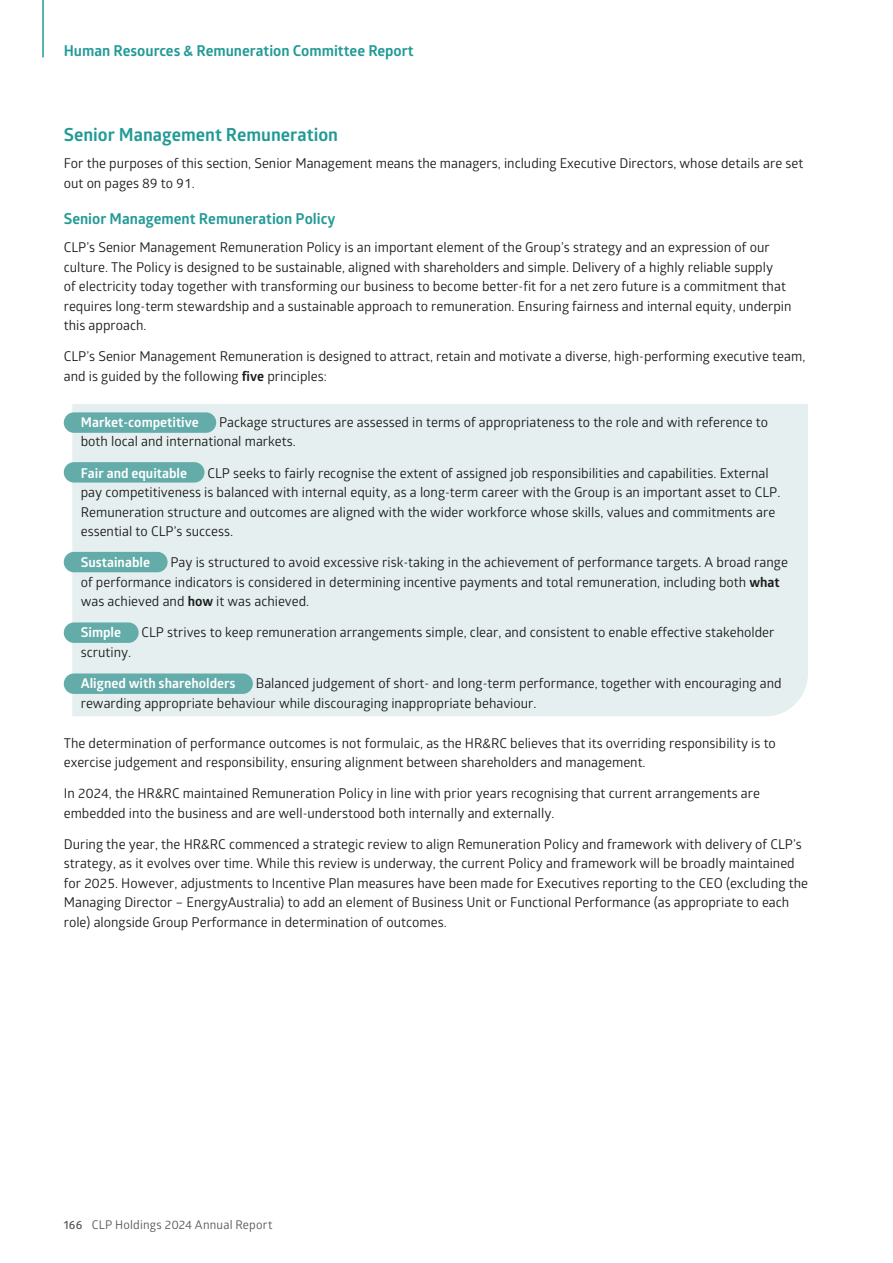
<style>
.page{position:relative;width:893px;height:1263px;background:#fff}
.page>*{position:absolute;margin:0;border:0;box-sizing:border-box;transform-origin:0 0}
.t1{font:700 18px "Glober";color:#219a96}
.t2{font:700 15px "Glober";color:#219a96}
.t3{font:13.5px/19.5px "Glober";color:#1c1c1b}
.t4{font:700 13.5px "Glober";color:#fff}
.t5{font:12px "Glober";letter-spacing:.015em;color:#575756}
.s1{font-weight:700}
.s2{font-weight:600}
</style>
<div class="page">
<div style="left:72px;top:404px;width:736px;height:312px;background:#e5efef"></div>
<div style="left:64px;top:412px;width:152px;height:21px;background:#63acaa;border-radius:10px"></div>
<div style="left:64px;top:462px;width:140px;height:21px;background:#63acaa;border-radius:10px"></div>
<div style="left:64px;top:552px;width:104px;height:20px;background:#63acaa;border-radius:10px"></div>
<div style="left:64px;top:622px;width:75px;height:21px;background:#63acaa;border-radius:10px"></div>
<div style="left:64px;top:673px;width:189px;height:21px;background:#63acaa;border-radius:10px"></div>
<hr style="left:42px;top:0;width:2px;height:57px;background:#219a96">
<p class="t2" style="left:64px;top:40px;width:351px">Human Resources &amp; Remuneration Committee Report</p>
<h1 class="t1" style="left:64px;top:122px;width:276px">Senior Management Remuneration</h1>
<p class="t3" style="left:64px;top:153px;width:741px">For the purposes of this section, Senior Management means the managers, including Executive Directors, whose details are set out on pages 89 to 91.</p>
<p class="t2" style="left:64px;top:208px;width:273px">Senior Management Remuneration Policy</p>
<p class="t3" style="left:64px;top:237px;width:729px">CLP’s Senior Management Remuneration Policy is an important element of the Group’s strategy and an expression of our culture. The Policy is designed to be sustainable, aligned with shareholders and simple. Delivery of a highly reliable supply<br>of electricity today together with transforming our business to become better-fit for a net zero future is a commitment that requires long-term stewardship and a sustainable approach to remuneration. Ensuring fairness and internal equity, underpin this approach.</p>
<p class="t3" style="left:64px;top:346px;width:743px">CLP’s Senior Management Remuneration is designed to attract, retain and motivate a diverse, high-performing executive team, and is guided by the following <span class="s1">five</span> principles:</p>
<p class="t4" style="left:81px;top:413px;width:120px">Market-competitive</p>
<p class="t3" style="left:81px;top:412px;width:689px;text-indent:138px">Package structures are assessed in terms of appropriateness to the role and with reference to both local and international markets.</p>
<p class="t4" style="left:81px;top:463px;width:108px">Fair and equitable</p>
<p class="t3" style="left:81px;top:462px;width:701px;text-indent:127px">CLP seeks to fairly recognise the extent of assigned job responsibilities and capabilities. External pay competitiveness is balanced with internal equity, as a long-term career with the Group is an important asset to CLP.<br>Remuneration structure and outcomes are aligned with the wider workforce whose skills, values and commitments are essential to CLP’s success.</p>
<p class="t4" style="left:81px;top:553px;width:71px">Sustainable</p>
<p class="t3" style="left:81px;top:552px;width:709px;text-indent:90px">Pay is structured to avoid excessive risk-taking in the achievement of performance targets. A broad range of performance indicators is considered in determining incentive payments and total remuneration, including both <span class="s1">what </span>was achieved and <span class="s1">how</span> it was achieved.</p>
<p class="t4" style="left:81px;top:623px;width:42px">Simple</p>
<p class="t3" style="left:141px;top:622px;width:634px">CLP strives to keep remuneration arrangements simple, clear, and consistent to enable effective stakeholder</p>
<p class="t3" style="left:81px;top:642px;width:52px">scrutiny.</p>
<p class="t4" style="left:81px;top:674px;width:156px">Aligned with shareholders</p>
<p class="t3" style="left:81px;top:673px;width:702px;text-indent:175px">Balanced judgement of short- and long-term performance, together with encouraging and rewarding appropriate behaviour while discouraging inappropriate behaviour.</p>
<p class="t3" style="left:64px;top:732px;width:714px">The determination of performance outcomes is not formulaic, as the HR&amp;RC believes that its overriding responsibility is to exercise judgement and responsibility, ensuring alignment between shareholders and management.</p>
<p class="t3" style="left:64px;top:783px;width:698px">In 2024, the HR&amp;RC maintained Remuneration Policy in line with prior years recognising that current arrangements are embedded into the business and are well-understood both internally and externally.</p>
<p class="t3" style="left:64px;top:834px;width:746px">During the year, the HR&amp;RC commenced a strategic review to align Remuneration Policy and framework with delivery of CLP’s strategy, as it evolves over time. While this review is underway, the current Policy and framework will be broadly maintained for 2025. However, adjustments to Incentive Plan measures have been made for Executives reporting to the CEO (excluding the Managing Director – EnergyAustralia) to add an element of Business Unit or Functional Performance (as appropriate to each role) alongside Group Performance in determination of outcomes.</p>
<p class="t5" style="left:64px;top:1217px;width:210px"><span class="s2">166</span> CLP Holdings 2024 Annual Report</p>
</div>
